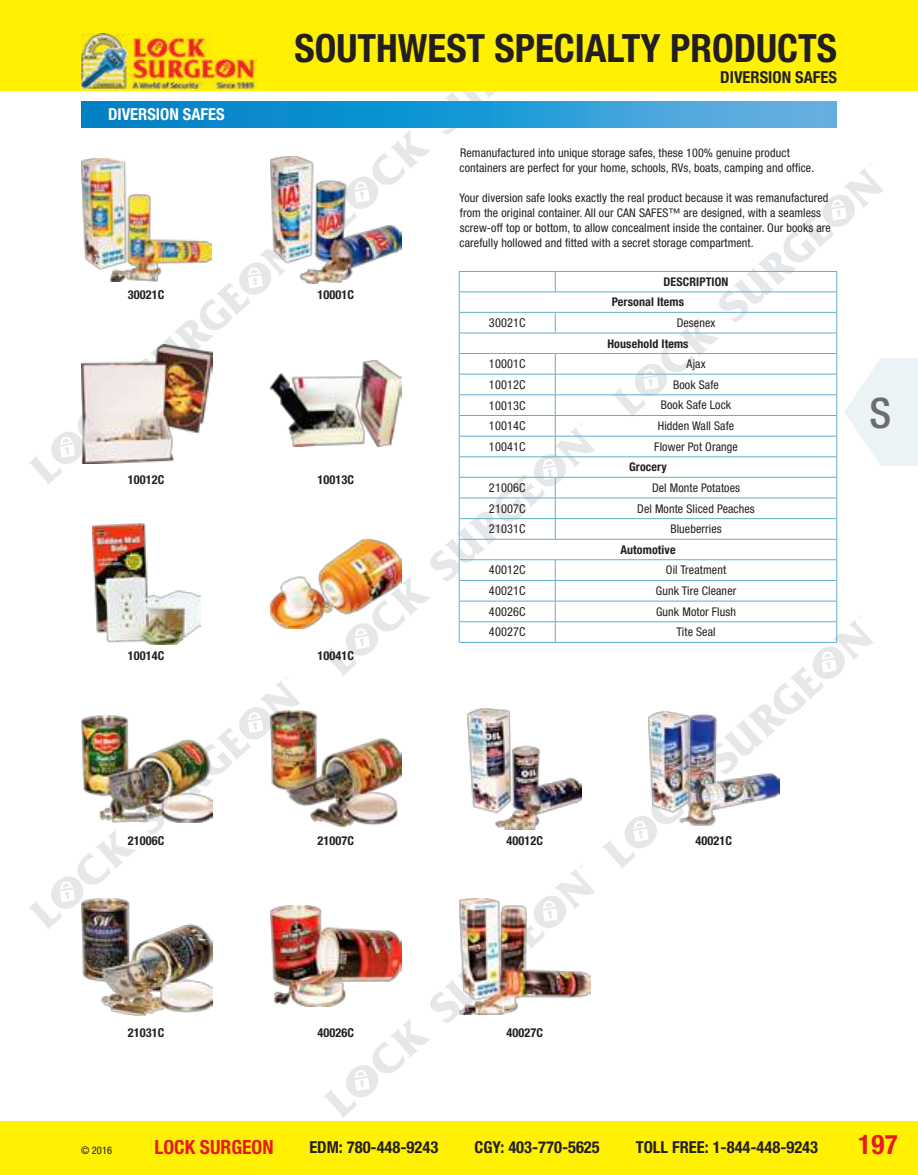
<style>
.page{position:relative;width:918px;height:1175px;background:#fff}
.page>*{position:absolute;margin:0;border:0;box-sizing:border-box;transform-origin:0 0}
.t1{font:500 condensed 42px "Helvetica Neue LT Std";color:#6c6d70}
.t2{font:700 condensed 39px "Helvetica Neue LT Std";color:#231f20}
.t3{font:700 condensed 27px "Helvetica Neue LT Std";color:#e51a23}
.t4{font:700 condensed 19.5px "Helvetica Neue LT Std";color:#e51a23}
.t5{font:700 condensed 16.5px "Helvetica Neue LT Std";color:#231f20}
.t6{font:700 condensed 16.5px "Helvetica Neue LT Std";color:#fff}
.t7{font:700 condensed 12.3px "Helvetica Neue LT Std";letter-spacing:.01em;color:#231f20}
.t8{font:condensed 12.3px "Helvetica Neue LT Std";letter-spacing:.01em;color:#231f20}
.t9{font:condensed 12px/15px "Helvetica Neue LT Std";letter-spacing:.01em;color:#231f20}
.t10{font:700 condensed 12px/20.4px "Helvetica Neue LT Std";letter-spacing:.01em;color:#231f20}
.t11{font:condensed 10.5px "Helvetica Neue LT Std";color:#231f20}
</style>
<div class="page">
<svg style="left:323px;top:91px;width:272px;height:85px"></svg>
<svg style="left:324px;top:422px;width:271px;height:254px"></svg>
<svg style="left:612px;top:163px;width:271px;height:254px"></svg>
<svg style="left:29px;top:676px;width:271px;height:253px"></svg>
<svg style="left:602px;top:615px;width:271px;height:254px"></svg>
<svg style="left:29px;top:242px;width:241px;height:242px"></svg>
<svg style="left:323px;top:865px;width:272px;height:253px"></svg>
<div style="left:0;top:0;width:918px;height:91px;background:#fff101"></div>
<div style="left:0;top:1120px;width:918px;height:54px;background:#fff101"></div>
<img style="left:81px;top:34px;width:175px;height:54px">
<svg style="left:844px;top:358px;width:74px;height:108px"></svg>
<svg style="left:81px;top:101px;width:756px;height:26px;background:#2598d4"></svg>
<svg style="left:555px;top:272px;width:1px;height:20px"></svg>
<svg style="left:555px;top:313px;width:1px;height:20px"></svg>
<hr style="left:459px;top:374px;width:96px;height:1px;background:#5fb0cc">
<hr style="left:555px;top:374px;width:282px;height:1px;background:#5fb0cc">
<hr style="left:459px;top:394px;width:96px;height:1px;background:#5fb0cc">
<hr style="left:555px;top:394px;width:282px;height:1px;background:#5fb0cc">
<hr style="left:459px;top:415px;width:96px;height:1px;background:#5fb0cc">
<hr style="left:555px;top:415px;width:282px;height:1px;background:#5fb0cc">
<hr style="left:459px;top:436px;width:96px;height:1px;background:#5fb0cc">
<hr style="left:555px;top:436px;width:282px;height:1px;background:#5fb0cc">
<svg style="left:555px;top:354px;width:1px;height:102px"></svg>
<hr style="left:459px;top:497px;width:96px;height:1px;background:#5fb0cc">
<hr style="left:555px;top:497px;width:282px;height:1px;background:#5fb0cc">
<hr style="left:459px;top:518px;width:96px;height:1px;background:#5fb0cc">
<hr style="left:555px;top:518px;width:282px;height:1px;background:#5fb0cc">
<svg style="left:555px;top:478px;width:1px;height:61px"></svg>
<hr style="left:459px;top:580px;width:96px;height:1px;background:#5fb0cc">
<hr style="left:555px;top:580px;width:282px;height:1px;background:#5fb0cc">
<hr style="left:459px;top:601px;width:96px;height:1px;background:#5fb0cc">
<hr style="left:555px;top:601px;width:282px;height:1px;background:#5fb0cc">
<hr style="left:459px;top:621px;width:96px;height:1px;background:#5fb0cc">
<hr style="left:555px;top:621px;width:282px;height:1px;background:#5fb0cc">
<svg style="left:555px;top:560px;width:1px;height:82px"></svg>
<hr style="left:459px;top:642px;width:96px;height:1px;background:#5fb0cc">
<hr style="left:555px;top:642px;width:282px;height:1px;background:#5fb0cc">
<hr style="left:459px;top:271px;width:96px;height:1px;background:#5fb0cc">
<hr style="left:555px;top:271px;width:282px;height:1px;background:#5fb0cc">
<hr style="left:459px;top:333px;width:96px;height:1px;background:#5fb0cc">
<hr style="left:555px;top:333px;width:282px;height:1px;background:#5fb0cc">
<hr style="left:459px;top:353px;width:96px;height:1px;background:#5fb0cc">
<hr style="left:555px;top:353px;width:282px;height:1px;background:#5fb0cc">
<hr style="left:459px;top:456px;width:96px;height:1px;background:#5fb0cc">
<hr style="left:555px;top:456px;width:282px;height:1px;background:#5fb0cc">
<hr style="left:459px;top:477px;width:96px;height:1px;background:#5fb0cc">
<hr style="left:555px;top:477px;width:282px;height:1px;background:#5fb0cc">
<hr style="left:459px;top:292px;width:96px;height:1px;background:#5fb0cc">
<hr style="left:555px;top:292px;width:282px;height:1px;background:#5fb0cc">
<hr style="left:459px;top:312px;width:96px;height:1px;background:#5fb0cc">
<hr style="left:555px;top:312px;width:282px;height:1px;background:#5fb0cc">
<hr style="left:459px;top:539px;width:96px;height:1px;background:#5fb0cc">
<svg style="left:459px;top:272px;width:1px;height:370px"></svg>
<hr style="left:555px;top:539px;width:282px;height:1px;background:#5fb0cc">
<svg style="left:837px;top:272px;width:1px;height:370px"></svg>
<hr style="left:459px;top:559px;width:96px;height:1px;background:#5fb0cc">
<hr style="left:555px;top:559px;width:282px;height:1px;background:#5fb0cc">
<img style="left:270px;top:157px;width:132px;height:126px">
<img style="left:81px;top:344px;width:132px;height:119px">
<img style="left:270px;top:361px;width:132px;height:86px">
<img style="left:93px;top:523px;width:108px;height:121px">
<img style="left:270px;top:539px;width:132px;height:89px">
<img style="left:81px;top:715px;width:132px;height:107px">
<img style="left:270px;top:711px;width:132px;height:115px">
<img style="left:81px;top:898px;width:132px;height:117px">
<img style="left:81px;top:159px;width:130px;height:122px">
<img style="left:468px;top:708px;width:114px;height:121px">
<img style="left:648px;top:711px;width:131px;height:115px">
<img style="left:270px;top:905px;width:132px;height:101px">
<img style="left:459px;top:899px;width:132px;height:115px">
<h2 class="t2" style="left:295px;top:24px;width:544px">SOUTHWEST SPECIALTY PRODUCTS</h2>
<h3 class="t5" style="left:720px;top:67px;width:118px">DIVERSION SAFES</h3>
<h3 class="t6" style="left:108px;top:104px;width:118px">DIVERSION SAFES</h3>
<p class="t9" style="left:460px;top:146px;width:356px">Remanufactured into unique storage safes, these 100% genuine product containers are perfect for your home, schools, RVs, boats, camping and office.</p>
<p class="t9" style="left:460px;top:191px;width:373px">Your diversion safe looks exactly the real product because it was remanufactured from the original container. All our CAN SAFES™ are designed, with a seamless screw-off top or bottom, to allow concealment inside the container. Our books are carefully hollowed and fitted with a secret storage compartment.</p>
<p class="t7" style="left:128px;top:287px;width:38px">30021C</p>
<p class="t7" style="left:317px;top:287px;width:38px">10001C</p>
<p class="t10" style="left:612px;top:271px;width:118px;text-indent:52px">DESCRIPTION<br>Personal Items</p>
<p class="t7" style="left:128px;top:472px;width:38px">10012C</p>
<p class="t7" style="left:317px;top:472px;width:38px">10013C</p>
<p class="t8" style="left:489px;top:315px;width:38px">30021C</p>
<p class="t9" style="left:677px;top:315px;width:40px">Desenex</p>
<p class="t10" style="left:607px;top:333px;width:83px">Household Items</p>
<p class="t8" style="left:489px;top:357px;width:38px">10001C</p>
<p class="t9" style="left:687px;top:356px;width:21px">Ajax</p>
<p class="t8" style="left:489px;top:377px;width:38px">10012C</p>
<p class="t9" style="left:673px;top:377px;width:47px">Book Safe</p>
<p class="t8" style="left:489px;top:398px;width:38px">10013C</p>
<p class="t9" style="left:661px;top:397px;width:72px">Book Safe Lock</p>
<p class="t8" style="left:489px;top:419px;width:38px">10014C</p>
<p class="t9" style="left:658px;top:418px;width:78px">Hidden Wall Safe</p>
<p class="t8" style="left:489px;top:439px;width:38px">10041C</p>
<p class="t9" style="left:654px;top:439px;width:85px">Flower Pot Orange</p>
<p class="t10" style="left:629px;top:457px;width:39px">Grocery</p>
<p class="t8" style="left:489px;top:480px;width:38px">21006C</p>
<p class="t9" style="left:652px;top:480px;width:90px">Del Monte Potatoes</p>
<p class="t8" style="left:489px;top:501px;width:38px">21007C</p>
<p class="t9" style="left:637px;top:501px;width:119px">Del Monte Sliced Peaches</p>
<p class="t8" style="left:489px;top:522px;width:38px">21031C</p>
<p class="t9" style="left:670px;top:521px;width:53px">Blueberries</p>
<p class="t10" style="left:620px;top:539px;width:57px">Automotive</p>
<p class="t8" style="left:489px;top:563px;width:38px">40012C</p>
<p class="t9" style="left:666px;top:562px;width:62px">Oil Treatment</p>
<p class="t8" style="left:489px;top:583px;width:38px">40021C</p>
<p class="t9" style="left:656px;top:583px;width:82px">Gunk Tire Cleaner</p>
<p class="t8" style="left:489px;top:604px;width:38px">40026C</p>
<p class="t9" style="left:656px;top:604px;width:81px">Gunk Motor Flush</p>
<p class="t8" style="left:489px;top:625px;width:38px">40027C</p>
<p class="t9" style="left:676px;top:624px;width:41px">Tite Seal</p>
<h1 class="t1" style="left:869px;top:388px;width:23px">S</h1>
<p class="t7" style="left:128px;top:648px;width:38px">10014C</p>
<p class="t7" style="left:317px;top:648px;width:38px">10041C</p>
<p class="t7" style="left:128px;top:833px;width:38px">21006C</p>
<p class="t7" style="left:317px;top:833px;width:38px">21007C</p>
<p class="t7" style="left:506px;top:833px;width:38px">40012C</p>
<p class="t7" style="left:695px;top:833px;width:38px">40021C</p>
<p class="t7" style="left:128px;top:1024px;width:38px">21031C</p>
<p class="t7" style="left:317px;top:1024px;width:38px">40026C</p>
<p class="t7" style="left:506px;top:1024px;width:38px">40027C</p>
<p class="t11" style="left:81px;top:1144px;width:33px">© 2016</p>
<h3 class="t4" style="left:154px;top:1135px;width:121px">LOCK SURGEON</h3>
<h3 class="t5" style="left:309px;top:1137px;width:130px">EDM: 780-448-9243</h3>
<h3 class="t5" style="left:474px;top:1137px;width:127px">CGY: 403-770-5625</h3>
<h3 class="t5" style="left:636px;top:1137px;width:184px">TOLL FREE: 1-844-448-9243</h3>
<h3 class="t3" style="left:858px;top:1127px;width:41px">197</h3>
</div>
